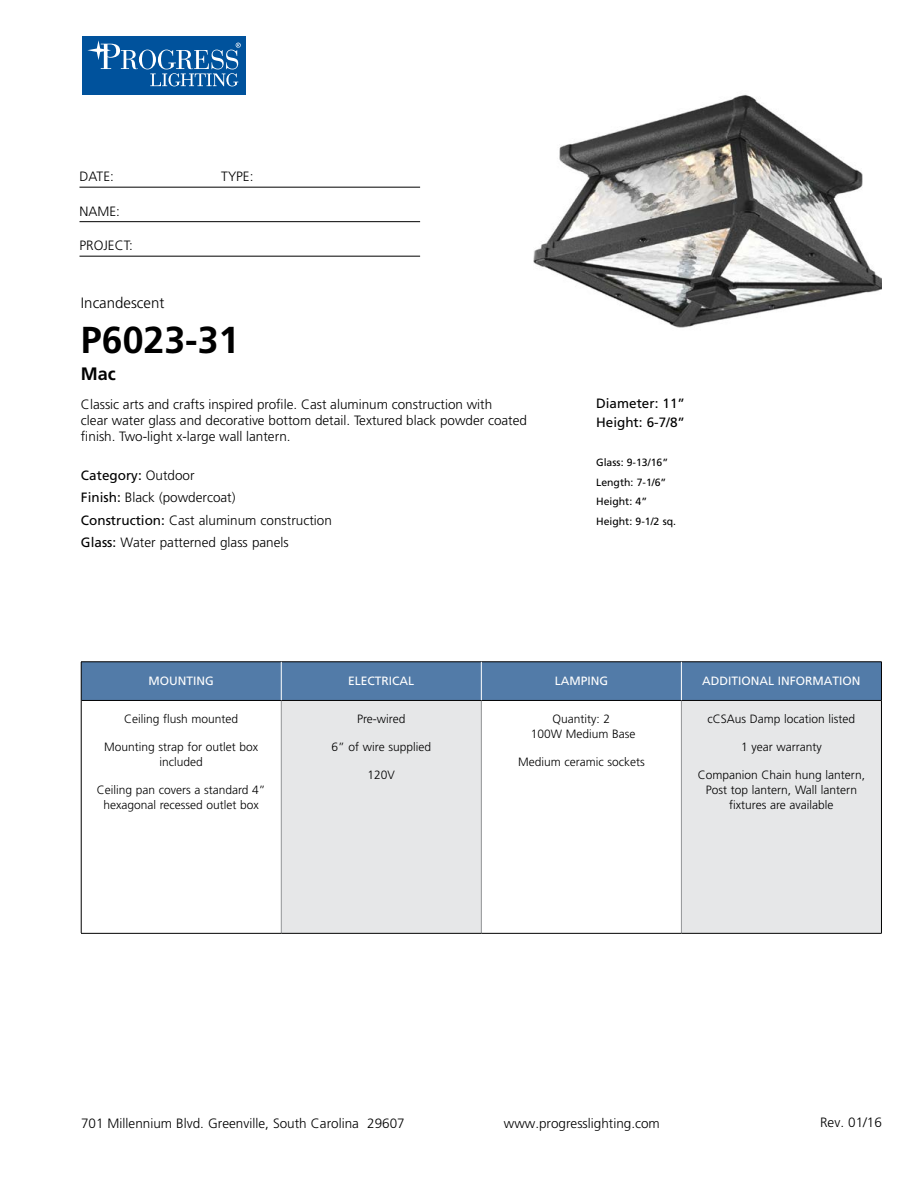
<style>
.page{position:relative;width:918px;height:1188px;background:#fff}
.page>*{position:absolute;margin:0;border:0;box-sizing:border-box;transform-origin:0 0}
.t1{font:700 37.5px "Frutiger";color:#000}
.t2{font:700 18px "Frutiger";color:#000}
.t3{font:300 15px "Frutiger";color:#000}
.t4{font:300 13.5px/22.5px "Frutiger";color:#000}
.t5{font:13.5px/19.5px "Frutiger";color:#000}
.t6{font:300 12px/15px "Frutiger";color:#000;text-align:center}
.t7{font:12px "Frutiger";color:#fff}
.t8{font:10.5px/19.5px "Frutiger";color:#000}
.s1{font-weight:400}
</style>
<div class="page">
<div style="left:82px;top:36px;width:164px;height:59px;background:#00529c"></div>
<svg style="left:139px;top:50px;width:17px;height:19px"></svg>
<div style="left:142px;top:50px;width:11px;height:19px;background:#00529c;border-radius:50%"></div>
<svg style="left:87px;top:40px;width:51px;height:29px"></svg>
<svg style="left:150px;top:43px;width:91px;height:43px"></svg>
<hr style="left:80px;top:187px;width:340px;height:1px;background:#000">
<hr style="left:80px;top:221px;width:340px;height:1px;background:#000">
<hr style="left:80px;top:256px;width:340px;height:1px;background:#000">
<div style="left:82px;top:663px;width:799px;height:37px;background:#527ba8"></div>
<div style="left:281px;top:700px;width:200px;height:233px;background:#e6e7e8"></div>
<div style="left:681px;top:700px;width:200px;height:233px;background:#e6e7e8"></div>
<hr style="left:281px;top:701px;width:1px;height:232px;background:#939598">
<hr style="left:481px;top:701px;width:1px;height:232px;background:#939598">
<hr style="left:681px;top:701px;width:1px;height:232px;background:#939598">
<hr style="left:81px;top:700px;width:200px;height:1px;background:#000">
<hr style="left:281px;top:700px;width:200px;height:1px;background:#000">
<hr style="left:481px;top:700px;width:200px;height:1px;background:#000">
<hr style="left:681px;top:700px;width:200px;height:1px;background:#000">
<hr style="left:81px;top:933px;width:200px;height:1px;background:#000">
<hr style="left:281px;top:933px;width:200px;height:1px;background:#000">
<hr style="left:481px;top:933px;width:200px;height:1px;background:#000">
<hr style="left:681px;top:933px;width:201px;height:1px;background:#000">
<hr style="left:81px;top:662px;width:200px;height:1px;background:#000">
<hr style="left:81px;top:662px;width:1px;height:38px;background:#000">
<hr style="left:281px;top:662px;width:200px;height:1px;background:#000">
<hr style="left:481px;top:662px;width:200px;height:1px;background:#000">
<hr style="left:681px;top:662px;width:201px;height:1px;background:#000">
<hr style="left:881px;top:662px;width:1px;height:38px;background:#000">
<hr style="left:81px;top:700px;width:1px;height:233px;background:#000">
<hr style="left:881px;top:700px;width:1px;height:233px;background:#000">
<hr style="left:281px;top:662px;width:1px;height:38px;background:#fff">
<hr style="left:681px;top:662px;width:1px;height:38px;background:#fff">
<hr style="left:481px;top:662px;width:1px;height:38px;background:#fff">
<img style="left:533px;top:94px;width:349px;height:234px">
<p class="t4" style="left:80px;top:166px;width:36px">DATE:</p>
<p class="t4" style="left:221px;top:166px;width:34px">TYPE:</p>
<p class="t4" style="left:80px;top:201px;width:42px">NAME:</p>
<p class="t4" style="left:80px;top:235px;width:55px">PROJECT:</p>
<p class="t3" style="left:81px;top:297px;width:85px">Incandescent</p>
<h1 class="t1" style="left:81px;top:318px;width:160px">P6023-31</h1>
<h2 class="t2" style="left:81px;top:364px;width:36px">Mac</h2>
<p class="t4" style="left:81px;top:397px;width:448px;line-height:16.2px">Classic arts and crafts inspired profile. Cast aluminum construction with<br>clear water glass and decorative bottom detail. Textured black powder coated finish. Two-light x-large wall lantern.</p>
<p class="t4" style="left:81px;top:465px;width:252px"><span class="s1">Category:</span> Outdoor<br><span class="s1">Finish:</span> Black (powdercoat)<br><span class="s1">Construction:</span> Cast aluminum construction<br><span class="s1">Glass:</span> Water patterned glass panels</p>
<p class="t5" style="left:596px;top:395px;width:90px">Diameter: 11”<br>Height: 6-7/8”</p>
<p class="t8" style="left:596px;top:454px;width:81px">Glass: 9-13/16”<br>Length: 7-1/6”<br>Height: 4”<br>Height: 9-1/2 sq.</p>
<p class="t7" style="left:149px;top:676px;width:67px">MOUNTING</p>
<p class="t7" style="left:348px;top:676px;width:68px">ELECTRICAL</p>
<p class="t7" style="left:555px;top:676px;width:55px">LAMPING</p>
<p class="t7" style="left:702px;top:676px;width:160px">ADDITIONAL INFORMATION</p>
<p class="t6" style="left:124px;top:713px;width:116px">Ceiling flush mounted</p>
<p class="t6" style="left:104px;top:740px;width:156px">Mounting strap for outlet box included</p>
<p class="t6" style="left:97px;top:783px;width:170px">Ceiling pan covers a standard 4” hexagonal recessed outlet box</p>
<p class="t6" style="left:357px;top:713px;width:50px">Pre-wired</p>
<p class="t6" style="left:332px;top:740px;width:101px">6” of wire supplied</p>
<p class="t6" style="left:368px;top:768px;width:29px">120V</p>
<p class="t6" style="left:708px;top:713px;width:149px">cCSAus Damp location listed</p>
<p class="t6" style="left:741px;top:740px;width:82px">1 year warranty</p>
<p class="t6" style="left:698px;top:768px;width:169px">Companion Chain hung lantern,<br>Post top lantern, Wall lantern fixtures are available</p>
<p class="t6" style="left:531px;top:713px;width:106px">Quantity: 2<br>100W Medium Base</p>
<p class="t6" style="left:518px;top:755px;width:128px">Medium ceramic sockets</p>
<p class="t4" style="left:81px;top:1113px;width:325px">701 Millennium Blvd. Greenville, South Carolina 29607</p>
<p class="t4" style="left:504px;top:1113px;width:158px">www.progresslighting.com</p>
<p class="t4" style="left:820px;top:1112px;width:63px">Rev. 01/16</p>
</div>
